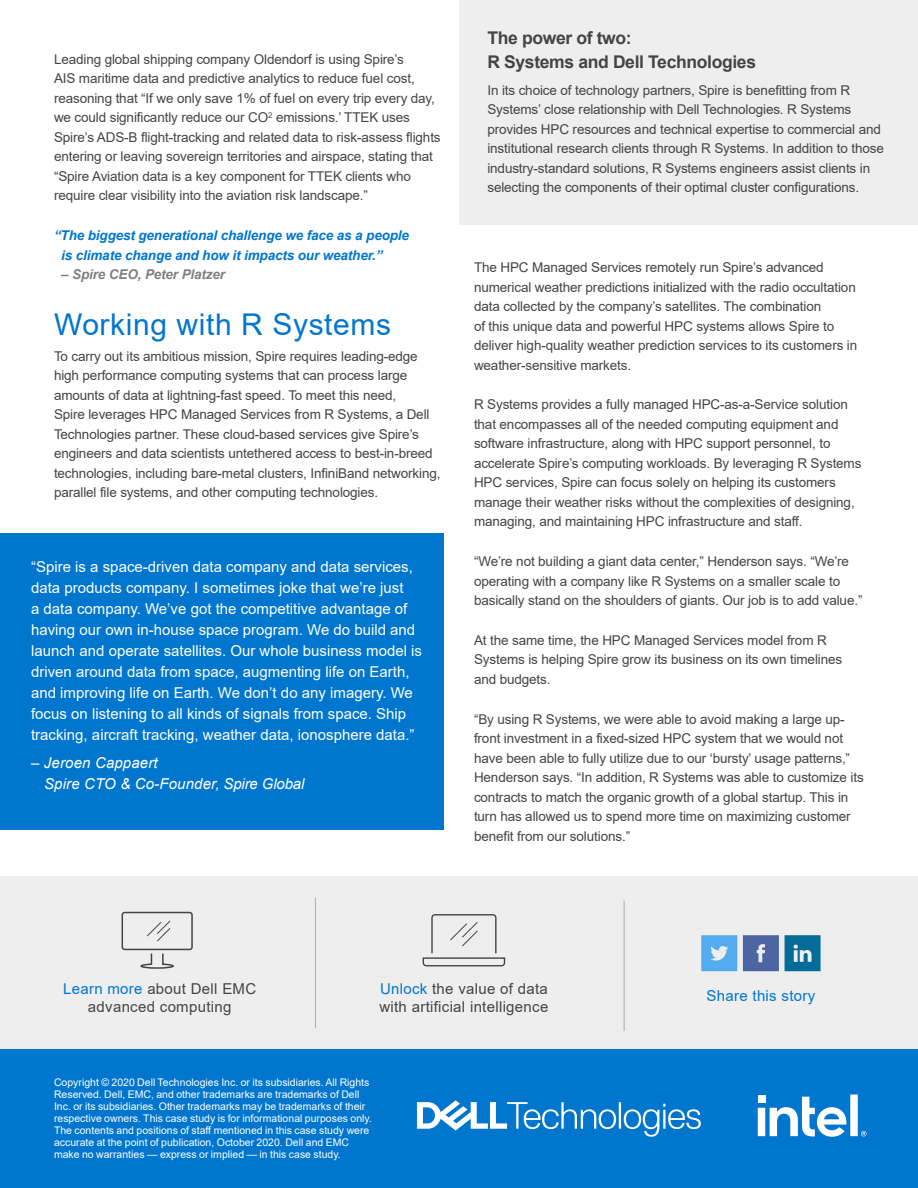
<style>
.page{position:relative;width:918px;height:1188px;background:#fff}
.page>*{position:absolute;margin:0;border:0;box-sizing:border-box;transform-origin:0 0}
.t1{font:30px "Arial";letter-spacing:.02em;color:#0076ce}
.Case_Study_CTA{font:700 17.55px/24.6px "Arial";letter-spacing:-.02em;color:#444}
.CTA_call_out{font:15px/21px "Arial";color:#fff}
.CTA_call_out-2{font:15px/18px "Arial";letter-spacing:.02em;color:#444;text-align:center}
.CTA_call_out-3{font:italic 15px/21px "Arial";letter-spacing:.01em;color:#fff}
.CTA_call_out-4{font:15px "Arial";letter-spacing:.02em;color:#0076ce}
.body{font:13.5px/19.5px "Arial";letter-spacing:-.01em;color:#444}
.CTA_call_out-5{font:13.5px/19.5px "Arial";letter-spacing:-.01em;color:#444}
.body-2{font:italic 700 13.5px/19.5px "Arial";letter-spacing:-.01em;color:#0076ce}
.body-3{font:italic 700 13.5px "Arial";letter-spacing:-.01em;color:#808080}
.LAST_PAGE_Disclaimer{font:10.5px/12px "Arial";color:#fff}
.s1{color:#0076ce}
</style>
<div class="page">
<div style="left:0;top:533px;width:444px;height:297px;background:#0076ce"></div>
<div style="left:459px;top:0;width:459px;height:225px;background:#eee"></div>
<div style="left:0;top:1049px;width:918px;height:139px;background:#0076ce"></div>
<svg style="left:417px;top:1100px;width:284px;height:37px"></svg>
<div style="left:0;top:877px;width:918px;height:172px;background:#eee"></div>
<hr style="left:315px;top:898px;width:1px;height:130px;background:#aaa">
<hr style="left:624px;top:901px;width:1px;height:130px;background:#aaa">
<div style="left:122px;top:912px;width:71px;height:38px;border:2px solid #444;border-radius:2px"></div>
<svg style="left:147px;top:920px;width:24px;height:22px"></svg>
<svg style="left:140px;top:953px;width:34px;height:16px"></svg>
<svg style="left:743px;top:935px;width:36px;height:36px"></svg>
<svg style="left:701px;top:935px;width:36px;height:36px"></svg>
<svg style="left:785px;top:935px;width:36px;height:36px"></svg>
<svg style="left:422px;top:914px;width:84px;height:53px"></svg>
<svg style="left:758px;top:1094px;width:109px;height:43px"></svg>
<p class="body" style="left:54px;top:49px;width:388px">Leading global shipping company Oldendorf is using Spire’s<br>AIS maritime data and predictive analytics to reduce fuel cost, reasoning that “If we only save 1% of fuel on every trip every day, we could significantly reduce our CO<sup>2</sup> emissions.’ TTEK uses Spire’s ADS-B flight-tracking and related data to risk-assess flights entering or leaving sovereign territories and airspace, stating that “Spire Aviation data is a key component for TTEK clients who require clear visibility into the aviation risk landscape.”</p>
<p class="body-2" style="left:61px;top:226px;width:349px;text-indent:-7px">“The biggest generational challenge we face as a people is climate change and how it impacts our weather.”</p>
<p class="body-3" style="left:61px;top:265px;width:165px">– Spire CEO, Peter Platzer</p>
<h1 class="t1" style="left:54px;top:304px;width:339px">Working with R Systems</h1>
<p class="body" style="left:54px;top:346px;width:388px">To carry out its ambitious mission, Spire requires leading-edge high performance computing systems that can process large amounts of data at lightning-fast speed. To meet this need,<br>Spire leverages HPC Managed Services from R Systems, a Dell Technologies partner. These cloud-based services give Spire’s engineers and data scientists untethered access to best-in-breed technologies, including bare-metal clusters, InfiniBand networking, parallel file systems, and other computing technologies.</p>
<p class="CTA_call_out" style="left:31px;top:556px;width:393px">“Spire is a space-driven data company and data services, data products company. I sometimes joke that we’re just<br>a data company. We’ve got the competitive advantage of having our own in-house space program. We do build and launch and operate satellites. Our whole business model is driven around data from space, augmenting life on Earth, and improving life on Earth. We don’t do any imagery. We focus on listening to all kinds of signals from space. Ship tracking, aircraft tracking, weather data, ionosphere data.”</p>
<p class="CTA_call_out-3" style="left:44px;top:753px;width:262px;text-indent:-13px">– Jeroen Cappaert<br>Spire CTO &amp; Co-Founder, Spire Global</p>
<p class="Case_Study_CTA" style="left:487px;top:26px;width:270px">The power of two:<br>R Systems and Dell Technologies</p>
<p class="CTA_call_out-5" style="left:487px;top:80px;width:398px">In its choice of technology partners, Spire is benefitting from R Systems’ close relationship with Dell Technologies. R Systems provides HPC resources and technical expertise to commercial and institutional research clients through R Systems. In addition to those industry-standard solutions, R Systems engineers assist clients in selecting the components of their optimal cluster configurations.</p>
<p class="body" style="left:474px;top:258px;width:385px">The HPC Managed Services remotely run Spire’s advanced numerical weather predictions initialized with the radio occultation data collected by the company’s satellites. The combination<br>of this unique data and powerful HPC systems allows Spire to deliver high-quality weather prediction services to its customers in weather-sensitive markets.</p>
<p class="body" style="left:474px;top:395px;width:389px">R Systems provides a fully managed HPC-as-a-Service solution that encompasses all of the needed computing equipment and software infrastructure, along with HPC support personnel, to accelerate Spire’s computing workloads. By leveraging R Systems HPC services, Spire can focus solely on helping its customers manage their weather risks without the complexities of designing, managing, and maintaining HPC infrastructure and staff.</p>
<p class="body" style="left:474px;top:552px;width:390px">“We’re not building a giant data center,” Henderson says. “We’re operating with a company like R Systems on a smaller scale to basically stand on the shoulders of giants. Our job is to add value.”</p>
<p class="body" style="left:474px;top:630px;width:370px">At the same time, the HPC Managed Services model from R<br>Systems is helping Spire grow its business on its own timelines and budgets.</p>
<p class="body" style="left:474px;top:709px;width:391px">“By using R Systems, we were able to avoid making a large up&shy;front investment in a fixed-sized HPC system that we would not have been able to fully utilize due to our ‘bursty’ usage patterns,” Henderson says. “In addition, R Systems was able to customize its contracts to match the organic growth of a global startup. This in turn has allowed us to spend more time on maximizing customer benefit from our solutions.”</p>
<p class="CTA_call_out-2" style="left:63px;top:980px;width:195px"><span class="s1">Learn more</span> about Dell EMC advanced computing</p>
<p class="CTA_call_out-2" style="left:379px;top:980px;width:170px;text-align:left"><span class="s1">Unlock</span> the value of data with artificial intelligence</p>
<p class="LAST_PAGE_Disclaimer" style="left:54px;top:1077px;width:319px">Copyright © 2020 Dell Technologies Inc. or its subsidiaries. All Rights Reserved. Dell, EMC, and other trademarks are trademarks of Dell Inc. or its subsidiaries. Other trademarks may be trademarks of their respective owners. This case study is for informational purposes only.<br>The contents and positions of staff mentioned in this case study were accurate at the point of publication, October 2020. Dell and EMC make no warranties — express or implied — in this case study.</p>
<p class="CTA_call_out-4" style="left:707px;top:985px;width:110px">Share this story</p>
</div>
